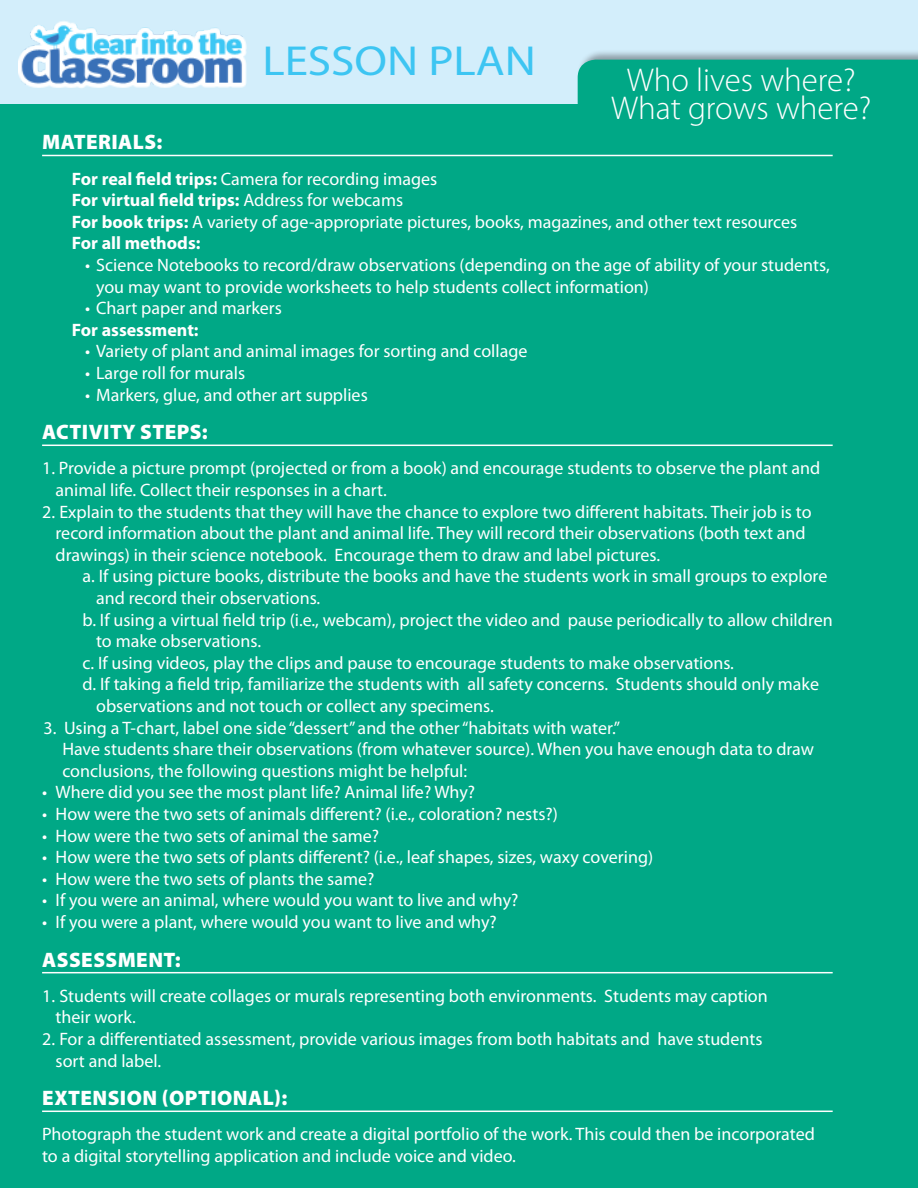
<style>
.page{position:relative;width:918px;height:1188px;background:#fff}
.page>*{position:absolute;margin:0;border:0;box-sizing:border-box;transform-origin:0 0}
.t1{font:42.15px "Myriad Pro";color:#3dc5f2;scale:1.12 1}
.t2{font:300 33px/28.5px "Myriad Pro";color:#fff;text-align:center}
.t3{font:900 21px "Myriad Pro";letter-spacing:.02em;color:#fff}
.t4{font:18px/21.6px "Myriad Pro";color:#fff}
.t5{font:700 18px "Myriad Pro";color:#fff}
.s1{font-weight:700}
.s2{font-weight:400}
</style>
<div class="page">
<div style="left:0;top:0;width:918px;height:201px;background:#d3eefb"></div>
<div style="left:577px;top:49px;width:341px;height:74px;background:#231f20;opacity:.4"></div>
<div style="left:578px;top:60px;width:340px;height:45px;background:#00a886"></div>
<div style="left:0;top:105px;width:918px;height:1083px;background:#00a886"></div>
<img style="left:18px;top:21px;width:228px;height:67px">
<hr style="left:42px;top:155px;width:791px;height:1px;background:#fff">
<hr style="left:42px;top:445px;width:791px;height:1px;background:#fff">
<hr style="left:42px;top:972px;width:791px;height:1px;background:#fff">
<hr style="left:42px;top:1111px;width:791px;height:1px;background:#fff">
<h1 class="t1" style="left:262px;top:35px;width:246px">LESSON PLAN</h1>
<p class="t2" style="left:611px;top:66px;width:262px">Who lives where?<br>What grows where?</p>
<p class="t3" style="left:42px;top:130px;width:122px">MATERIALS:</p>
<p class="t4" style="left:72px;top:167px;width:367px"><span class="s1">For real field trips:</span> Camera for recording images</p>
<p class="t5" style="left:72px;top:188px;width:333px">For virtual field trips: <span class="s2">Address for webcams</span></p>
<p class="t4" style="left:72px;top:211px;width:727px"><span class="s1">For book trips:</span> A variety of age-appropriate pictures, books, magazines, and other text resources</p>
<p class="t5" style="left:72px;top:232px;width:130px">For all methods:</p>
<p class="t4" style="left:96px;top:254px;width:735px;text-indent:-11px">• Science Notebooks to record/draw observations (depending on the age of ability of your students, you may want to provide worksheets to help students collect information)</p>
<p class="t4" style="left:85px;top:297px;width:198px">• Chart paper and markers</p>
<p class="t5" style="left:72px;top:318px;width:128px">For assessment:</p>
<p class="t4" style="left:85px;top:340px;width:444px">• Variety of plant and animal images for sorting and collage</p>
<p class="t4" style="left:85px;top:362px;width:161px">• Large roll for murals</p>
<p class="t4" style="left:85px;top:383px;width:284px">• Markers, glue, and other art supplies</p>
<p class="t3" style="left:42px;top:420px;width:167px">ACTIVITY STEPS:</p>
<p class="t4" style="left:56px;top:457px;width:766px;text-indent:-14px">1. Provide a picture prompt (projected or from a book) and encourage students to observe the plant and animal life. Collect their responses in a chart.</p>
<p class="t4" style="left:56px;top:500px;width:758px;text-indent:-14px">2. Explain to the students that they will have the chance to explore two different habitats. Their job is to record information about the plant and animal life. They will record their observations (both text and drawings) in their science notebook. Encourage them to draw and label pictures.</p>
<p class="t4" style="left:96px;top:565px;width:733px;text-indent:-14px">a. If using picture books, distribute the books and have the students work in small groups to explore and record their observations.</p>
<p class="t4" style="left:96px;top:608px;width:738px;text-indent:-14px">b. If using a virtual field trip (i.e., webcam), project the video and pause periodically to allow children to make observations.</p>
<p class="t4" style="left:83px;top:652px;width:653px">c. If using videos, play the clips and pause to encourage students to make observations.</p>
<p class="t4" style="left:96px;top:673px;width:725px;text-indent:-14px">d. If taking a field trip, familiarize the students with all safety concerns. Students should only make observations and not touch or collect any specimens.</p>
<p class="t4" style="left:62px;top:716px;width:753px;text-indent:-19px">3. Using a T-chart, label one side “dessert” and the other “habitats with water.”<br>Have students share their observations (from whatever source). When you have enough data to draw conclusions, the following questions might be helpful:</p>
<p class="t4" style="left:42px;top:781px;width:435px">• Where did you see the most plant life? Animal life? Why?</p>
<p class="t4" style="left:42px;top:803px;width:517px">• How were the two sets of animals different? (i.e., coloration? nests?)</p>
<p class="t4" style="left:42px;top:824px;width:338px">• How were the two sets of animal the same?</p>
<p class="t4" style="left:42px;top:846px;width:613px">• How were the two sets of plants different? (i.e., leaf shapes, sizes, waxy covering)</p>
<p class="t4" style="left:42px;top:868px;width:334px">• How were the two sets of plants the same?</p>
<p class="t4" style="left:42px;top:889px;width:478px">• If you were an animal, where would you want to live and why?</p>
<p class="t4" style="left:42px;top:911px;width:456px">• If you were a plant, where would you want to live and why?</p>
<p class="t3" style="left:42px;top:948px;width:140px">ASSESSMENT:</p>
<p class="t4" style="left:56px;top:985px;width:714px;text-indent:-14px">1. Students will create collages or murals representing both environments. Students may caption their work.</p>
<p class="t4" style="left:56px;top:1028px;width:708px;text-indent:-14px">2. For a differentiated assessment, provide various images from both habitats and have students sort and label.</p>
<p class="t3" style="left:42px;top:1086px;width:247px">EXTENSION (OPTIONAL):</p>
<p class="t4" style="left:42px;top:1123px;width:774px">Photograph the student work and create a digital portfolio of the work. This could then be incorporated to a digital storytelling application and include voice and video.</p>
</div>
